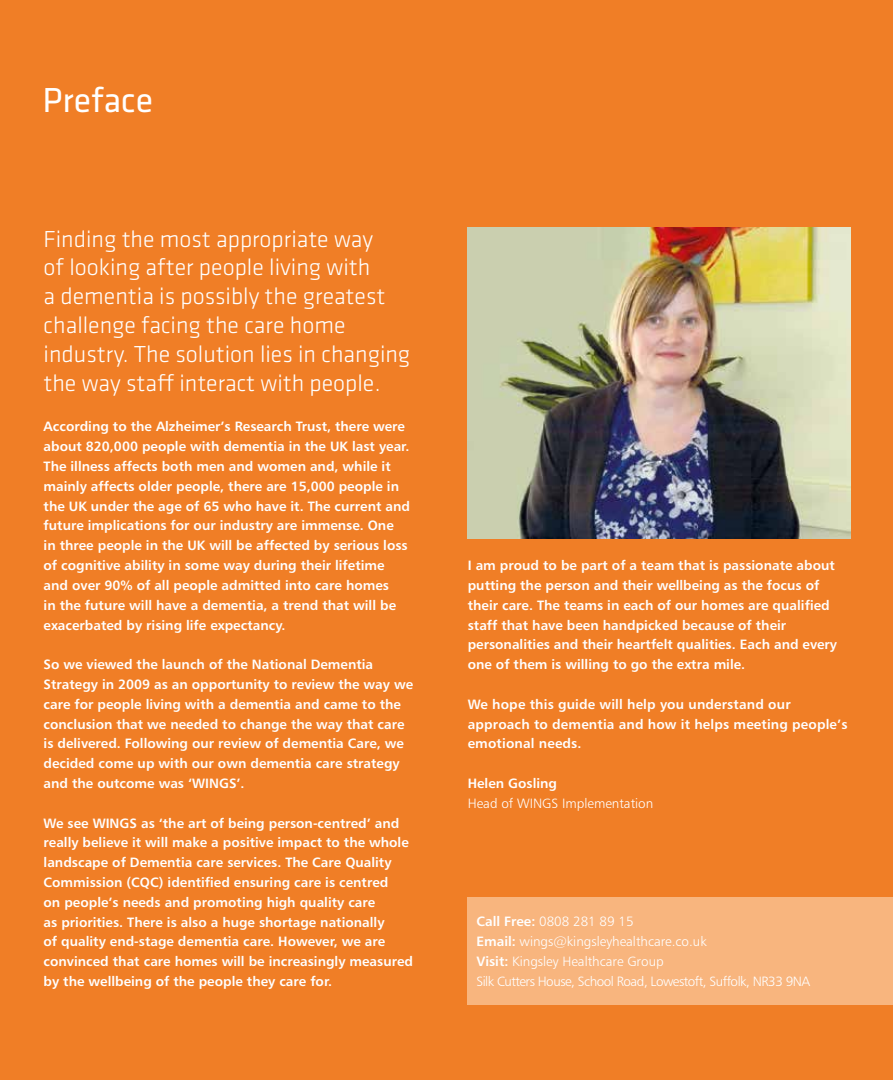
<style>
.page{position:relative;width:893px;height:1080px;background:#fff}
.page>*{position:absolute;margin:0;border:0;box-sizing:border-box;transform-origin:0 0}
.t1{font:36px "Klavika";color:#fff}
.t2{font:300 24px/28.8px "Klavika";color:#fff}
.t3{font:13.5px/19.8px "Humanist 777 BT Bold B";color:#fff}
.t4{font:13.5px/19.8px "Humanist 777 BT Light B";color:#fff}
.s1{font-family:"Humanist 777 BT Bold B"}
</style>
<div class="page">
<div style="left:0;top:0;width:892px;height:1080px;background:#f07e26"></div>
<img style="left:468px;top:227px;width:382px;height:312px">
<div style="left:468px;top:897px;width:424px;height:107px;background:#f8b57e"></div>
<h1 class="t1" style="left:43px;top:77px;width:112px">Preface</h1>
<h2 class="t2" style="left:44px;top:224px;width:368px">Finding the most appropriate way<br>of looking after people living with<br>a dementia is possibly the greatest challenge facing the care home industry. The solution lies in changing the way staff interact with people.</h2>
<p class="t3" style="left:44px;top:417px;width:368px">According to the Alzheimer’s Research Trust, there were about 820,000 people with dementia in the UK last year.<br>The illness affects both men and women and, while it mainly affects older people, there are 15,000 people in the UK under the age of 65 who have it. The current and future implications for our industry are immense. One<br>in three people in the UK will be affected by serious loss of cognitive ability in some way during their lifetime and over 90% of all people admitted into care homes<br>in the future will have a dementia, a trend that will be exacerbated by rising life expectancy.</p>
<p class="t3" style="left:44px;top:654px;width:371px">So we viewed the launch of the National Dementia Strategy in 2009 as an opportunity to review the way we care for people living with a dementia and came to the conclusion that we needed to change the way that care is delivered. Following our review of dementia Care, we decided come up with our own dementia care strategy and the outcome was ‘WINGS’.</p>
<p class="t3" style="left:44px;top:813px;width:371px">We see WINGS as ‘the art of being person-centred’ and really believe it will make a positive impact to the whole landscape of Dementia care services. The Care Quality Commission (CQC) identified ensuring care is centred<br>on people’s needs and promoting high quality care<br>as priorities. There is also a huge shortage nationally<br>of quality end-stage dementia care. However, we are convinced that care homes will be increasingly measured by the wellbeing of the people they care for.</p>
<p class="t3" style="left:468px;top:555px;width:371px">I am proud to be part of a team that is passionate about putting the person and their wellbeing as the focus of their care. The teams in each of our homes are qualified staff that have been handpicked because of their personalities and their heartfelt qualities. Each and every one of them is willing to go the extra mile.</p>
<p class="t3" style="left:468px;top:694px;width:381px">We hope this guide will help you understand our approach to dementia and how it helps meeting people’s emotional needs.</p>
<p class="t3" style="left:468px;top:773px;width:91px">Helen Gosling</p>
<p class="t4" style="left:468px;top:793px;width:187px">Head of WINGS Implementation</p>
<p class="t4" style="left:476px;top:912px;width:335px"><span class="s1">Call Free:</span> 0808 281 89 15<br><span class="s1">Email:</span> wings@kingsleyhealthcare.co.uk<br><span class="s1">Visit:</span> Kingsley Healthcare Group<br>Silk Cutters House, School Road, Lowestoft, Suffolk, NR33 9NA</p>
</div>
